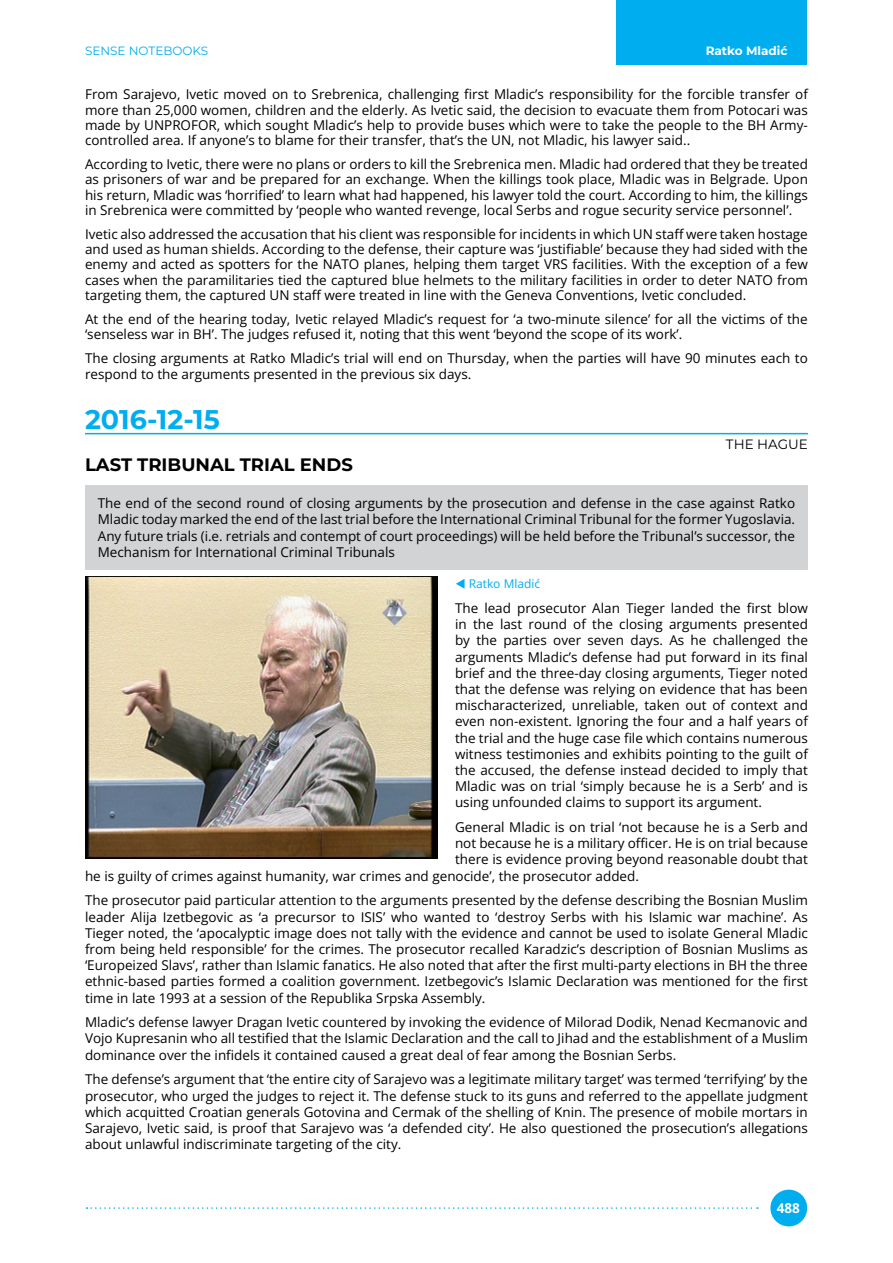
<style>
.page{position:relative;width:893px;height:1263px;background:#fff}
.page>*{position:absolute;margin:0;border:0;box-sizing:border-box;transform-origin:0 0}
.t1{font:700 27px "Montserrat";color:#00aeef}
.t2{font:700 18px "Montserrat";color:#000}
.t3{font:13.5px/16.2px "Open Sans";color:#000;text-align:justify}
.t4{font:13.5px "Montserrat";color:#000}
.t5{font:13.5px "Open Sans";color:#fff}
.t6{font:12px "Montserrat";color:#00aeef}
.t7{font:700 12px "Montserrat";color:#fff}
.t8{font:12px "Open Sans";color:#00aeef}
</style>
<div class="page">
<div style="left:617px;top:0;width:190px;height:65px;background:#00aeef"></div>
<div style="left:770px;top:1189px;width:37px;height:37px;background:#00aeef;border-radius:50%"></div>
<svg style="left:87px;top:1207px;width:671px;height:2px"></svg>
<hr style="left:85px;top:433px;width:723px;height:1px;background:#00aeef">
<div style="left:85px;top:485px;width:723px;height:84px;background:#d1d3d4"></div>
<img style="left:85px;top:576px;width:353px;height:283px">
<p class="t6" style="left:85px;top:43px;width:125px">SENSE NOTEBOOKS</p>
<p class="t7" style="left:706px;top:43px;width:83px">Ratko Mladić</p>
<p class="t3" style="left:85px;top:87px;width:724px;line-height:15.3px">From Sarajevo, Ivetic moved on to Srebrenica, challenging first Mladic’s responsibility for the forcible transfer of more than 25,000 women, children and the elderly. As Ivetic said, the decision to evacuate them from Potocari was made by UNPROFOR, which sought Mladic’s help to provide buses which were to take the people to the BH Army&shy;controlled area. If anyone’s to blame for their transfer, that’s the UN, not Mladic, his lawyer said..</p>
<p class="t3" style="left:85px;top:156px;width:724px;line-height:15.3px">According to Ivetic, there were no plans or orders to kill the Srebrenica men. Mladic had ordered that they be treated as prisoners of war and be prepared for an exchange. When the killings took place, Mladic was in Belgrade. Upon his return, Mladic was ‘horrified’ to learn what had happened, his lawyer told the court. According to him, the killings in Srebrenica were committed by ‘people who wanted revenge, local Serbs and rogue security service personnel’.</p>
<p class="t3" style="left:85px;top:226px;width:724px;line-height:15.3px">Ivetic also addressed the accusation that his client was responsible for incidents in which UN staff were taken hostage and used as human shields. According to the defense, their capture was ‘justifiable’ because they had sided with the enemy and acted as spotters for the NATO planes, helping them target VRS facilities. With the exception of a few cases when the paramilitaries tied the captured blue helmets to the military facilities in order to deter NATO from targeting them, the captured UN staff were treated in line with the Geneva Conventions, Ivetic concluded.</p>
<p class="t3" style="left:85px;top:311px;width:724px;line-height:15.3px">At the end of the hearing today, Ivetic relayed Mladic’s request for ‘a two-minute silence’ for all the victims of the ‘senseless war in BH’. The judges refused it, noting that this went ‘beyond the scope of its work’.</p>
<p class="t3" style="left:85px;top:350px;width:724px">The closing arguments at Ratko Mladic’s trial will end on Thursday, when the parties will have 90 minutes each to respond to the arguments presented in the previous six days.</p>
<h1 class="t1" style="left:85px;top:401px;width:136px">2016-12-15</h1>
<p class="t4" style="left:726px;top:435px;width:83px">THE HAGUE</p>
<h2 class="t2" style="left:85px;top:452px;width:269px">LAST TRIBUNAL TRIAL ENDS</h2>
<p class="t3" style="left:98px;top:495px;width:699px">The end of the second round of closing arguments by the prosecution and defense in the case against Ratko Mladic today marked the end of the last trial before the International Criminal Tribunal for the former Yugoslavia.<br>Any future trials (i.e. retrials and contempt of court proceedings) will be held before the Tribunal’s successor, the Mechanism for International Criminal Tribunals</p>
<p class="t8" style="left:469px;top:576px;width:73px">Ratko Mladić</p>
<p class="t3" style="left:455px;top:599px;width:354px">The lead prosecutor Alan Tieger landed the first blow in the last round of the closing arguments presented by the parties over seven days. As he challenged the arguments Mladic’s defense had put forward in its final brief and the three-day closing arguments, Tieger noted that the defense was relying on evidence that has been mischaracterized, unreliable, taken out of context and even non-existent. Ignoring the four and a half years of the trial and the huge case file which contains numerous witness testimonies and exhibits pointing to the guilt of the accused, the defense instead decided to imply that Mladic was on trial ‘simply because he is a Serb’ and is using unfounded claims to support its argument.</p>
<p class="t3" style="left:455px;top:819px;width:354px">General Mladic is on trial ‘not because he is a Serb and</p>
<p class="t3" style="left:455px;top:835px;width:354px">not because he is a military officer. He is on trial because</p>
<p class="t3" style="left:455px;top:851px;width:354px">there is evidence proving beyond reasonable doubt that</p>
<p class="t3" style="left:85px;top:867px;width:555px">he is guilty of crimes against humanity, war crimes and genocide’, the prosecutor added.</p>
<p class="t3" style="left:85px;top:892px;width:724px">The prosecutor paid particular attention to the arguments presented by the defense describing the Bosnian Muslim leader Alija Izetbegovic as ‘a precursor to ISIS’ who wanted to ‘destroy Serbs with his Islamic war machine’. As Tieger noted, the ‘apocalyptic image does not tally with the evidence and cannot be used to isolate General Mladic from being held responsible’ for the crimes. The prosecutor recalled Karadzic’s description of Bosnian Muslims as ‘Europeized Slavs’, rather than Islamic fanatics. He also noted that after the first multi-party elections in BH the three ethnic-based parties formed a coalition government. Izetbegovic’s Islamic Declaration was mentioned for the first time in late 1993 at a session of the Republika Srpska Assembly.</p>
<p class="t3" style="left:85px;top:1014px;width:724px">Mladic’s defense lawyer Dragan Ivetic countered by invoking the evidence of Milorad Dodik, Nenad Kecmanovic and Vojo Kupresanin who all testified that the Islamic Declaration and the call to Jihad and the establishment of a Muslim dominance over the infidels it contained caused a great deal of fear among the Bosnian Serbs.</p>
<p class="t3" style="left:85px;top:1071px;width:724px">The defense’s argument that ‘the entire city of Sarajevo was a legitimate military target’ was termed ‘terrifying’ by the prosecutor, who urged the judges to reject it. The defense stuck to its guns and referred to the appellate judgment which acquitted Croatian generals Gotovina and Cermak of the shelling of Knin. The presence of mobile mortars in Sarajevo, Ivetic said, is proof that Sarajevo was ‘a defended city’. He also questioned the prosecution’s allegations about unlawful indiscriminate targeting of the city.</p>
<p class="t5" style="left:777px;top:1199px;width:25px">488</p>
</div>
